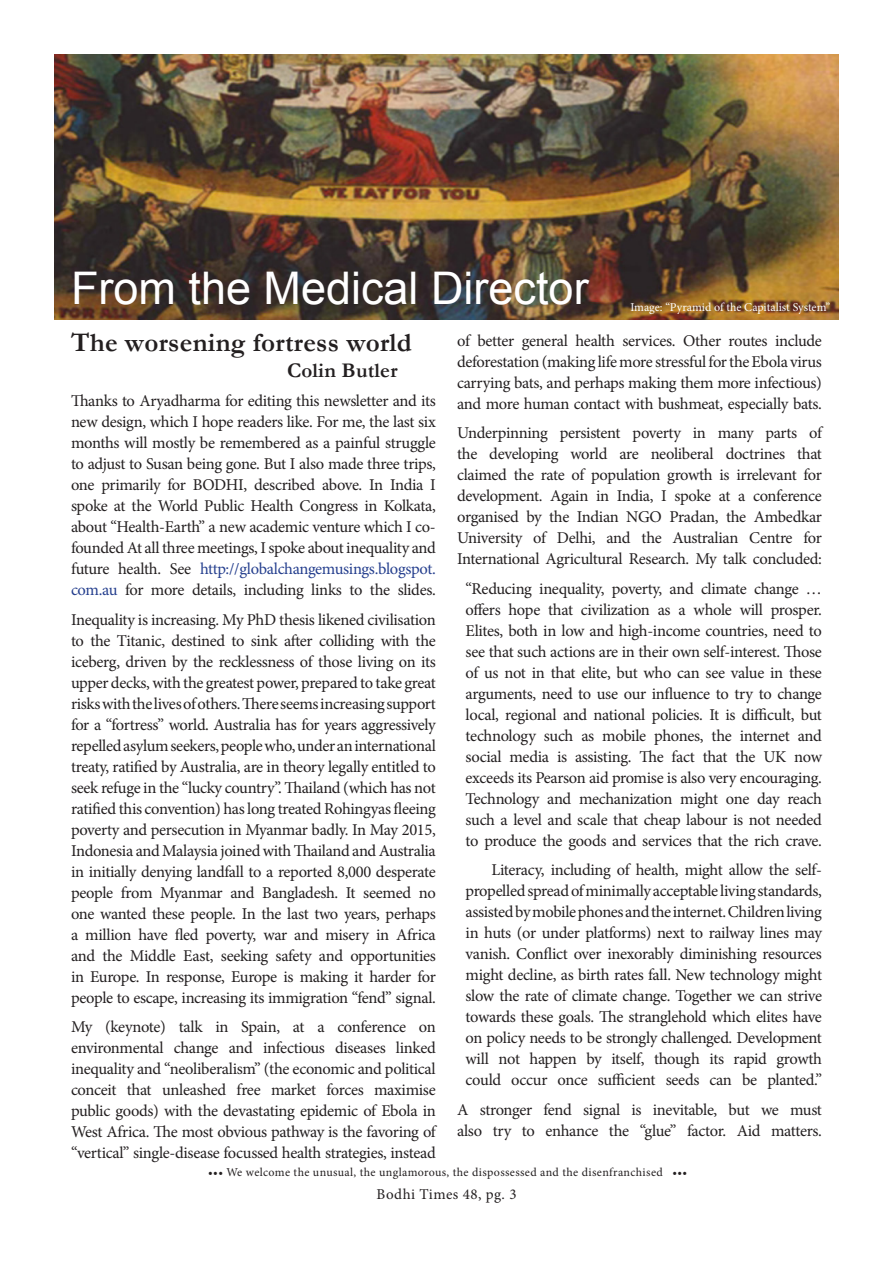
<style>
.page{position:relative;width:893px;height:1263px;background:#fff}
.page>*{position:absolute;margin:0;border:0;box-sizing:border-box;transform-origin:0 0}
.body_newsletter{font:45px "Arial";color:#fff}
.body_newsletter-2{font:700 27px "Garamond";letter-spacing:.01em;color:#231f20}
.body_newsletter-3{font:700 21px "Garamond";letter-spacing:.01em;color:#231f20}
.body_newsletter-4{font:16.5px/21px "Minion Pro";letter-spacing:-.02em;color:#231f20;text-align:justify}
.t1{font:15px "Minion Pro";letter-spacing:.03em;color:#231f20}
.t2{font:12px "Minion Pro";letter-spacing:.025em;color:#231f20}
.body_newsletter-5{font:12px "Minion Pro";letter-spacing:-.005em;color:#fff}
.s1{color:#253f8e}
</style>
<div class="page">
<img style="left:54px;top:54px;width:785px;height:266px">
<p class="body_newsletter" style="left:71px;top:259px;width:519px">From the Medical Director</p>
<p class="body_newsletter-5" style="left:630px;top:299px;width:201px">Image: “Pyramid of the Capitalist System”</p>
<p class="body_newsletter-2" style="left:71px;top:324px;width:342px">The worsening fortress world</p>
<p class="body_newsletter-3" style="left:287px;top:356px;width:112px">Colin Butler</p>
<p class="body_newsletter-4" style="left:71px;top:391px;width:366px">Thanks to Aryadharma for editing this newsletter and its new design, which I hope readers like. For me, the last six months will mostly be remembered as a painful struggle to adjust to Susan being gone. But I also made three trips, one primarily for BODHI, described above. In India I spoke at the World Public Health Congress in Kolkata, about “Health-Earth” a new academic venture which I co&shy;founded At all three meetings, I spoke about inequality and future health. See <span class="s1">http://globalchangemusings.blogspot. com.au</span></p>
<p class="body_newsletter-4" style="left:125px;top:580px;width:312px">for more details, including links to the slides.</p>
<p class="body_newsletter-4" style="left:71px;top:609px;width:366px">Inequality is increasing. My PhD thesis likened civilisation to the Titanic, destined to sink after colliding with the iceberg, driven by the recklessness of those living on its upper decks, with the greatest power, prepared to take great risks with the lives of others. There seems increasing support for a “fortress” world. Australia has for years aggressively repelled asylum seekers, people who, under an international treaty, ratified by Australia, are in theory legally entitled to seek refuge in the “lucky country”. Thailand (which has not ratified this convention) has long treated Rohingyas fleeing poverty and persecution in Myanmar badly. In May 2015, Indonesia and Malaysia joined with Thailand and Australia in initially denying landfall to a reported 8,000 desperate people from Myanmar and Bangladesh. It seemed no one wanted these people. In the last two years, perhaps a million have fled poverty, war and misery in Africa and the Middle East, seeking safety and opportunities in Europe. In response, Europe is making it harder for people to escape, increasing its immigration “fend” signal.</p>
<p class="body_newsletter-4" style="left:71px;top:1017px;width:366px">My (keynote) talk in Spain, at a conference on environmental change and infectious diseases linked inequality and “neoliberalism” (the economic and political conceit that unleashed free market forces maximise public goods) with the devastating epidemic of Ebola in West Africa. The most obvious pathway is the favoring of “vertical” single-disease focussed health strategies, instead</p>
<p class="body_newsletter-4" style="left:457px;top:330px;width:366px">of better general health services. Other routes include deforestation (making life more stressful for the Ebola virus carrying bats, and perhaps making them more infectious) and more human contact with bushmeat, especially bats.</p>
<p class="body_newsletter-4" style="left:457px;top:422px;width:366px">Underpinning persistent poverty in many parts of the developing world are neoliberal doctrines that claimed the rate of population growth is irrelevant for development. Again in India, I spoke at a conference organised by the Indian NGO Pradan, the Ambedkar University of Delhi, and the Australian Centre for International Agricultural Research. My talk concluded:</p>
<p class="body_newsletter-4" style="left:466px;top:578px;width:358px">“Reducing inequality, poverty, and climate change … offers hope that civilization as a whole will prosper.<br>Elites, both in low and high-income countries, need to see that such actions are in their own self-interest. Those of us not in that elite, but who can see value in these arguments, need to use our influence to try to change local, regional and national policies. It is difficult, but technology such as mobile phones, the internet and social media is assisting. The fact that the UK now exceeds its Pearson aid promise is also very encouraging.<br>Technology and mechanization might one day reach such a level and scale that cheap labour is not needed to produce the goods and services that the rich crave.</p>
<p class="body_newsletter-4" style="left:466px;top:859px;width:358px;text-indent:26px">Literacy, including of health, might allow the self&shy;propelled spread of minimally acceptable living standards, assisted by mobile phones and the internet. Children living in huts (or under platforms) next to railway lines may vanish. Conflict over inexorably diminishing resources might decline, as birth rates fall. New technology might slow the rate of climate change. Together we can strive towards these goals. The stranglehold which elites have on policy needs to be strongly challenged. Development will not happen by itself, though its rapid growth could occur once sufficient seeds can be planted.”</p>
<p class="body_newsletter-4" style="left:457px;top:1099px;width:366px">A stronger fend signal is inevitable, but we must also try to enhance the “glue” factor. Aid matters.</p>
<p class="t2" style="left:208px;top:1164px;width:480px">••• We welcome the unusual, the unglamorous, the dispossessed and the disenfranchised •••</p>
<p class="t1" style="left:376px;top:1184px;width:142px">Bodhi Times 48, pg. 3</p>
</div>
